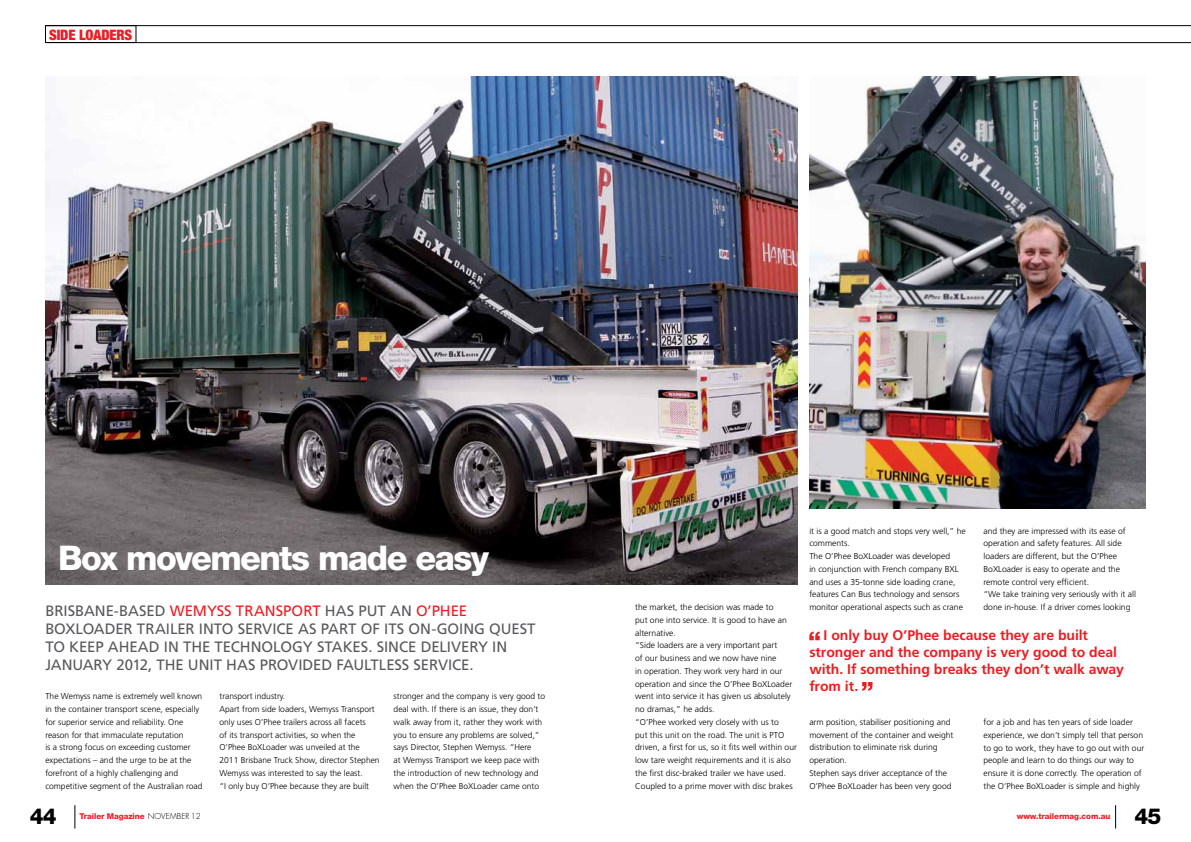
<style>
.page{position:relative;width:1191px;height:842px;background:#fff}
.page>*{position:absolute;margin:0;border:0;box-sizing:border-box;transform-origin:0 0}
.t1{font:800 34px "Helvetica Neue";letter-spacing:-.045em;color:#fff}
.t2{font:800 22px "Helvetica Neue";color:#000}
.t3{font:15px/18px "Frutiger";letter-spacing:-.005em;color:#58595b}
.t4{font:900 condensed 14.4px "Helvetica Neue";letter-spacing:-.01em;color:#ed1d24}
.t5{font:700 14px/16.8px "Frutiger";letter-spacing:-.005em;color:#ed1d24}
.t6{font:300 8.5px/12.8px "Frutiger";color:#000}
.t7{font:800 8px "Helvetica Neue";letter-spacing:-.01em;color:#ed1d24}
.s1{color:#ed1d24}
.s2{font-family:"Futura";font-weight:300;color:#000}
</style>
<div class="page">
<hr style="left:46px;top:25px;width:1145px;height:1px;background:#000">
<hr style="left:46px;top:42px;width:1145px;height:1px;background:#000">
<svg style="left:75px;top:805px;width:1px;height:23px"></svg>
<svg style="left:1115px;top:805px;width:1px;height:23px"></svg>
<div style="left:45px;top:26px;width:91px;height:17px;border:1px solid #000"></div>
<img style="left:809px;top:77px;width:336px;height:431px">
<img style="left:45px;top:77px;width:752px;height:507px">
<svg style="left:809px;top:631px;width:10px;height:9px"></svg>
<svg style="left:862px;top:682px;width:10px;height:9px"></svg>
<h3 class="t4" style="left:49px;top:26px;width:85px">SIDE LOADERS</h3>
<h1 class="t1" style="left:58px;top:538px;width:432px">Box movements made easy</h1>
<h3 class="t3" style="left:45px;top:601px;width:491px">BRISBANE-BASED <span class="s1">WEMYSS TRANSPORT</span> HAS PUT AN <span class="s1">O’PHEE </span>BOXLOADER TRAILER INTO SERVICE AS PART OF ITS ON-GOING QUEST TO KEEP AHEAD IN THE TECHNOLOGY STAKES. SINCE DELIVERY IN JANUARY 2012, THE UNIT HAS PROVIDED FAULTLESS SERVICE.</h3>
<p class="t6" style="left:45px;top:690px;width:159px">The Wemyss name is extremely well known in the container transport scene, especially for superior service and reliability. One reason for that immaculate reputation<br>is a strong focus on exceeding customer expectations – and the urge to be at the forefront of a highly challenging and competitive segment of the Australian road</p>
<p class="t6" style="left:219px;top:690px;width:162px">transport industry.<br>Apart from side loaders, Wemyss Transport only uses O’Phee trailers across all facets<br>of its transport activities, so when the O’Phee BoXLoader was unveiled at the 2011 Brisbane Truck Show, director Stephen Wemyss was interested to say the least.<br>“I only buy O’Phee because they are built</p>
<p class="t6" style="left:394px;top:690px;width:153px">stronger and the company is very good to deal with. If there is an issue, they don’t walk away from it, rather they work with you to ensure any problems are solved,” says Director, Stephen Wemyss. “Here<br>at Wemyss Transport we keep pace with the introduction of new technology and when the O’Phee BoXLoader came onto</p>
<p class="t6" style="left:635px;top:601px;width:163px">the market, the decision was made to<br>put one into service. It is good to have an alternative.<br>“Side loaders are a very important part<br>of our business and we now have nine<br>in operation. They work very hard in our operation and since the O’Phee BoXLoader went into service it has given us absolutely no dramas,” he adds.<br>“O’Phee worked very closely with us to<br>put this unit on the road. The unit is PTO driven, a first for us, so it fits well within our low tare weight requirements and it is also the first disc-braked trailer we have used.<br>Coupled to a prime mover with disc brakes</p>
<p class="t6" style="left:809px;top:524px;width:158px">it is a good match and stops very well,” he comments.<br>The O’Phee BoXLoader was developed<br>in conjunction with French company BXL and uses a 35-tonne side loading crane, features Can Bus technology and sensors monitor operational aspects such as crane</p>
<p class="t6" style="left:983px;top:524px;width:154px">and they are impressed with its ease of operation and safety features. All side loaders are different, but the O’Phee BoXLoader is easy to operate and the remote control very efficient.<br>“We take training very seriously with it all done in-house. If a driver comes looking</p>
<h3 class="t5" style="left:809px;top:627px;width:316px;text-indent:14px">I only buy O’Phee because they are built stronger and the company is very good to deal with. If something breaks they don’t walk away from it.</h3>
<p class="t6" style="left:809px;top:716px;width:146px">arm position, stabiliser positioning and movement of the container and weight distribution to eliminate risk during operation.<br>Stephen says driver acceptance of the O’Phee BoXLoader has been very good</p>
<p class="t6" style="left:983px;top:716px;width:162px">for a job and has ten years of side loader experience, we don’t simply tell that person to go to work, they have to go out with our people and learn to do things our way to ensure it is done correctly. The operation of the O’Phee BoXLoader is simple and highly</p>
<h2 class="t2" style="left:30px;top:803px;width:28px">44</h2>
<p class="t7" style="left:1016px;top:812px;width:95px">www.trailermag.com.au</p>
<h2 class="t2" style="left:1134px;top:803px;width:28px">45</h2>
<p class="t7" style="left:79px;top:812px;width:123px">Trailer Magazine <span class="s2">NOVEMBER 12</span></p>
</div>
